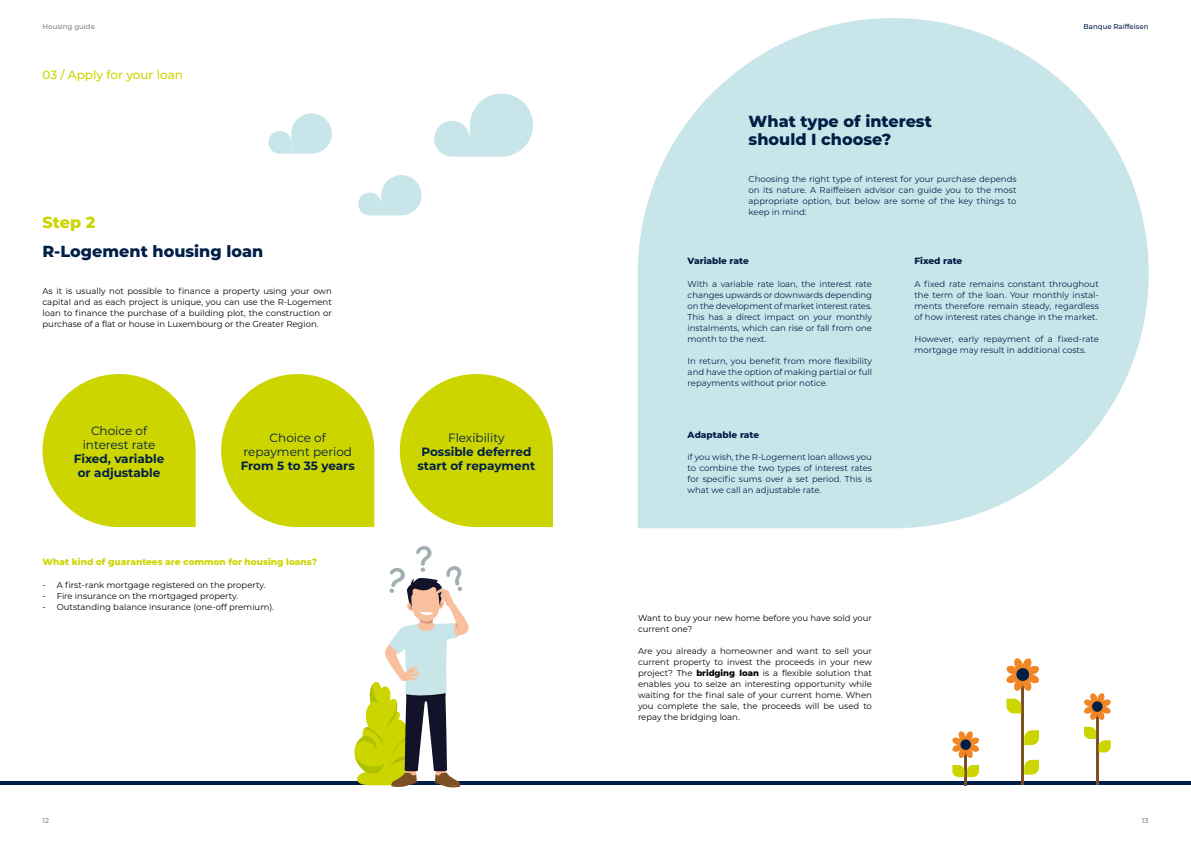
<style>
.page{position:relative;width:1191px;height:842px;background:#fff}
.page>*{position:absolute;margin:0;border:0;box-sizing:border-box;transform-origin:0 0}
.t1{font:800 16px/18px "Montserrat";color:#001f47}
.t2{font:800 16px "Montserrat";color:#cdd500}
.t3{font:700 12px/14px "Montserrat";color:#001f47;text-align:center}
.t4{font:12px/14px "Montserrat";color:#001f47;text-align:center}
.t5{font:500 12px "Montserrat";color:#cdd500}
.t6{font:800 9px "Montserrat";color:#cdd500}
.t7{font:800 9px "Montserrat";color:#001f47}
.t8{font:8.5px/11px "Montserrat";color:#001f47;text-align:justify}
.t9{font:8.5px/11px "Montserrat";color:#000;text-align:justify}
.t10{font:500 7px "Montserrat";color:#828182}
.t11{font:500 7px "Montserrat";color:#001f47}
.s1{font-weight:800}
</style>
<div class="page">
<svg style="left:638px;top:18px;width:510px;height:510px;fill:#c8e6ea"></svg>
<svg style="left:43px;top:374px;width:153px;height:153px"></svg>
<svg style="left:221px;top:374px;width:153px;height:153px"></svg>
<svg style="left:400px;top:374px;width:153px;height:153px"></svg>
<svg style="left:434px;top:94px;width:99px;height:63px"></svg>
<svg style="left:358px;top:175px;width:63px;height:40px"></svg>
<svg style="left:268px;top:113px;width:64px;height:41px"></svg>
<hr style="left:0;top:782px;width:1191px;height:3px;background:#001f47">
<svg style="left:349px;top:546px;width:120px;height:242px"></svg>
<hr style="left:1021px;top:674px;width:3px;height:111px;background:#7d4f25">
<svg style="left:1006px;top:658px;width:33px;height:33px"></svg>
<svg style="left:1024px;top:760px;width:15px;height:15px"></svg>
<svg style="left:1006px;top:699px;width:15px;height:14px"></svg>
<svg style="left:1024px;top:730px;width:15px;height:15px"></svg>
<hr style="left:1096px;top:706px;width:2px;height:79px;background:#7d4f25">
<svg style="left:1084px;top:693px;width:27px;height:27px"></svg>
<svg style="left:1084px;top:727px;width:26px;height:25px"></svg>
<hr style="left:964px;top:745px;width:3px;height:41px;background:#7d4f25">
<svg style="left:952px;top:731px;width:27px;height:27px"></svg>
<svg style="left:952px;top:765px;width:27px;height:12px"></svg>
<p class="t10" style="left:43px;top:22px;width:54px">Housing guide</p>
<p class="t11" style="left:1083px;top:22px;width:66px">Banque Raiffeisen</p>
<h2 class="t5" style="left:43px;top:67px;width:142px">03 / Apply for your loan</h2>
<h1 class="t2" style="left:43px;top:211px;width:54px">Step 2</h1>
<h1 class="t1" style="left:43px;top:242px;width:222px">R-Logement housing loan</h1>
<p class="t9" style="left:43px;top:285px;width:291px">As it is usually not possible to finance a property using your own capital and as each project is unique, you can use the R-Logement loan to finance the purchase of a building plot, the construction or purchase of a flat or house in Luxembourg or the Greater Region.</p>
<h2 class="t4" style="left:83px;top:424px;width:74px">Choice of interest rate</h2>
<h2 class="t3" style="left:74px;top:451px;width:92px">Fixed, variable or adjustable</h2>
<h2 class="t4" style="left:243px;top:431px;width:110px">Choice of repayment period</h2>
<h2 class="t3" style="left:241px;top:458px;width:116px">From 5 to 35 years</h2>
<p class="t6" style="left:43px;top:556px;width:276px">What kind of guarantees are common for housing loans?</p>
<p class="t9" style="left:43px;top:579px;width:224px">- A first-rank mortgage registered on the property.</p>
<p class="t9" style="left:43px;top:590px;width:197px">- Fire insurance on the mortgaged property.</p>
<p class="t9" style="left:43px;top:601px;width:233px">- Outstanding balance insurance (one-off premium).</p>
<h2 class="t4" style="left:448px;top:431px;width:58px">Flexibility</h2>
<h2 class="t3" style="left:417px;top:444px;width:119px">Possible deferred start of repayment</h2>
<h1 class="t1" style="left:748px;top:111px;width:185px">What type of interest should I choose?</h1>
<p class="t8" style="left:748px;top:173px;width:269px">Choosing the right type of interest for your purchase depends on its nature. A Raiffeisen advisor can guide you to the most appropriate option, but below are some of the key things to keep in mind:</p>
<p class="t7" style="left:687px;top:255px;width:63px">Variable rate</p>
<p class="t8" style="left:687px;top:278px;width:186px">With a variable rate loan, the interest rate changes upwards or downwards depending on the development of market interest rates.<br>This has a direct impact on your monthly instalments, which can rise or fall from one month to the next.</p>
<p class="t8" style="left:687px;top:355px;width:186px">In return, you benefit from more flexibility and have the option of making partial or full repayments without prior notice.</p>
<p class="t7" style="left:687px;top:428px;width:73px">Adaptable rate</p>
<p class="t8" style="left:687px;top:451px;width:186px">if you wish, the R-Logement loan allows you to combine the two types of interest rates for specific sums over a set period. This is what we call an adjustable rate.</p>
<p class="t7" style="left:914px;top:255px;width:49px">Fixed rate</p>
<p class="t8" style="left:914px;top:278px;width:186px">A fixed rate remains constant throughout the term of the loan. Your monthly instal&shy;ments therefore remain steady, regardless of how interest rates change in the market.</p>
<p class="t8" style="left:914px;top:333px;width:186px">However, early repayment of a fixed-rate mortgage may result in additional costs.</p>
<p class="t9" style="left:638px;top:612px;width:235px">Want to buy your new home before you have sold your current one?</p>
<p class="t9" style="left:638px;top:645px;width:235px">Are you already a homeowner and want to sell your current property to invest the proceeds in your new project? The <span class="s1">bridging loan</span> is a flexible solution that enables you to seize an interesting opportunity while waiting for the final sale of your current home. When you complete the sale, the proceeds will be used to repay the bridging loan.</p>
<p class="t10" style="left:43px;top:816px;width:8px">12</p>
<p class="t10" style="left:1141px;top:816px;width:8px">13</p>
</div>
